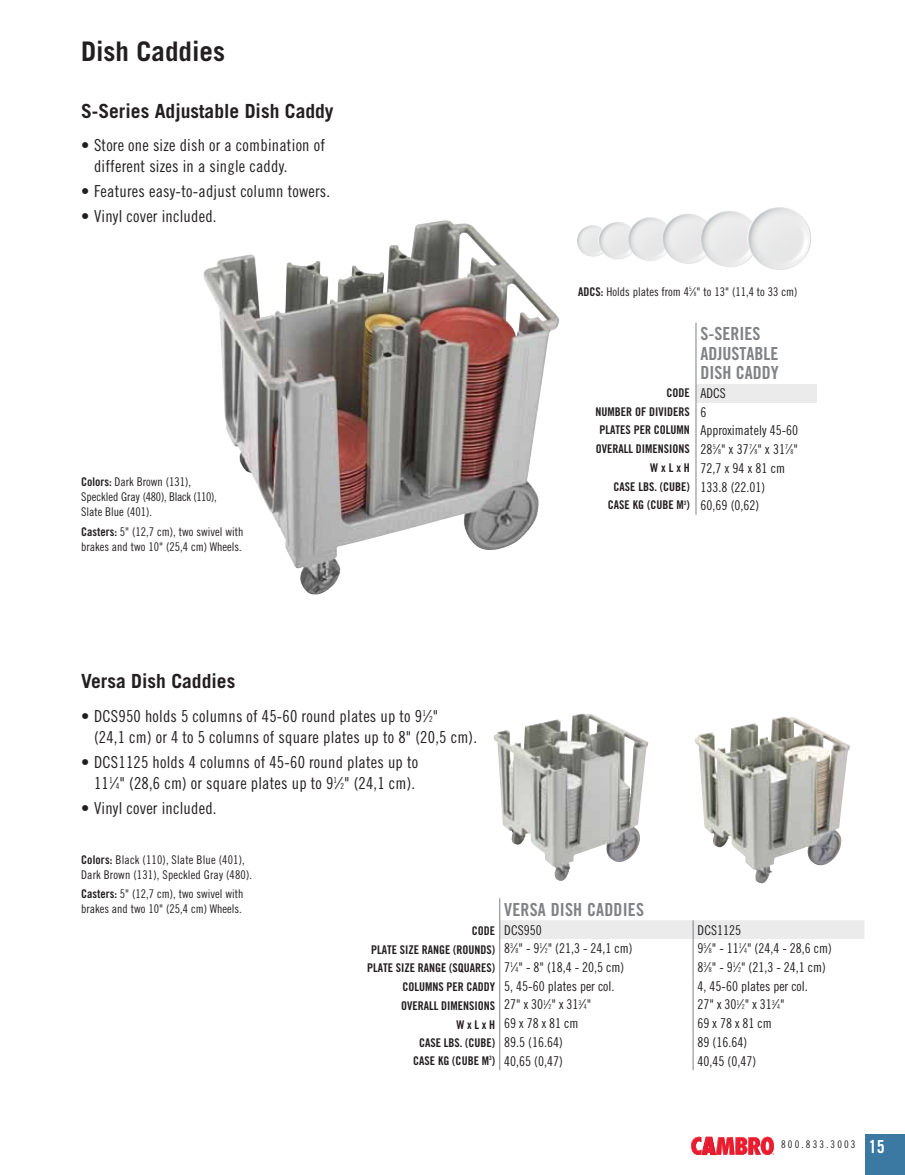
<style>
.page{position:relative;width:905px;height:1175px;background:#fff}
.page>*{position:absolute;margin:0;border:0;box-sizing:border-box;transform-origin:0 0}
.t1{font:700 27px "Trade Gothic";color:#231f20}
.t2{font:700 19.5px "Trade Gothic";color:#231f20}
.t3{font:18px/19.5px "Trade Gothic LT Std Bd Cn 20";color:#808285}
.t4{font:16.5px/21px "Trade Gothic LT Std Cn 18";letter-spacing:.015em;color:#231f20}
.t5{font:13.5px "Trade Gothic LT Std Cn 18";color:#231f20}
.t6{font:12px/15px "Trade Gothic LT Std Cn 18";color:#231f20}
.t7{font:12px/18.8px "Trade Gothic LT Std Bd Cn 20";color:#231f20}
.t8{font:10.5px "Trade Gothic LT Std Cn 18";letter-spacing:.2em;color:#231f20}
.s1{font-family:"Trade Gothic LT Std Bd Cn 20"}
.s2{font-size:6px}
.s3{font-family:"Trade Gothic LT Std Cn 18";font-size:13.5px}
.s4{font-family:"Trade Gothic LT Std Bd Cn 20";font-size:12px}
.s5{font-size:8.25px}
.s6{font-family:"Trade Gothic LT Std Cn 18";font-size:6.75px}
.s7{font-size:6.75px}
.s8{font-family:"Trade Gothic LT Std Bd Cn 20";font-size:18px;color:#fff}
</style>
<div class="page">
<img style="left:493px;top:713px;width:155px;height:168px">
<img style="left:694px;top:716px;width:156px;height:168px">
<img style="left:577px;top:225px;width:21px;height:32px">
<img style="left:598px;top:222px;width:29px;height:37px">
<img style="left:627px;top:217px;width:35px;height:44px">
<img style="left:662px;top:214px;width:38px;height:50px">
<img style="left:700px;top:211px;width:47px;height:56px">
<img style="left:747px;top:207px;width:64px;height:63px">
<img style="left:203px;top:220px;width:334px;height:375px">
<div style="left:865px;top:1134px;width:39px;height:40px;background:#3b79a2"></div>
<svg style="left:691px;top:1136px;width:83px;height:18px"></svg>
<div style="left:696px;top:384px;width:120px;height:18px;background:#ebebec"></div>
<hr style="left:695px;top:323px;width:1px;height:61px;background:#808285">
<svg style="left:695px;top:384px;width:1px;height:131px"></svg>
<svg style="left:499px;top:898px;width:365px;height:172px"></svg>
<h1 class="t1" style="left:81px;top:35px;width:146px">Dish Caddies</h1>
<p class="t2" style="left:81px;top:99px;width:254px">S-Series Adjustable Dish Caddy</p>
<p class="t4" style="left:94px;top:134px;width:232px;text-indent:-13px">• Store one size dish or a combination of different sizes in a single caddy.</p>
<p class="t4" style="left:81px;top:180px;width:251px">• Features easy-to-adjust column towers.</p>
<p class="t4" style="left:81px;top:206px;width:137px">• Vinyl cover included.</p>
<p class="t6" style="left:81px;top:474px;width:137px"><span class="s1">Colors:</span> Dark Brown (131),<br>Speckled Gray (480), Black (110),<br>Slate Blue (401).</p>
<p class="t6" style="left:81px;top:524px;width:164px"><span class="s1">Casters:</span> 5" (12,7 cm), two swivel with brakes and two 10" (25,4 cm) Wheels.</p>
<p class="t2" style="left:81px;top:669px;width:156px">Versa Dish Caddies</p>
<p class="t6" style="left:578px;top:284px;width:221px"><span class="s1">ADCS:</span> Holds plates from 4<sup>5</sup>⁄<span class="s2">8</span>" to 13" (11,4 to 33 cm)</p>
<p class="t3" style="left:700px;top:324px;width:80px">S-SERIES<br>ADjUSTABLE<br>DISH CADDY</p>
<p class="t7" style="left:595px;top:383px;width:132px;text-indent:71px">CODE <span class="s3">ADCS<br></span>NUMBER OF DIVIDERS <span class="s3">6</span></p>
<p class="t5" style="left:599px;top:422px;width:200px"><span class="s4">PLATES PER COLUMN</span> Approximately 45-60</p>
<p class="t7" style="left:595px;top:439px;width:204px">OVERALL DIMENSIONS <span class="s3">28</span><sup>5</sup><span class="s3">⁄</span><sub>8</sub><span class="s3">" x 37</span><sup>7</sup><span class="s3">⁄</span><sub>8</sub><span class="s3">" x 31</span><sup>7</sup><span class="s3">⁄</span><sub>8</sub><span class="s3">"</span></p>
<p class="t5" style="left:650px;top:460px;width:136px"><span class="s4">W x L x H</span> 72,7 x 94 x 81 cm</p>
<p class="t7" style="left:608px;top:477px;width:159px;text-align:center">CASE LBS. (CUBE) <span class="s3">133.8 (22.01)<br></span>CASE KG (CUBE M<sup>3</sup>) <span class="s3">60,69 (0,62)</span></p>
<p class="t4" style="left:94px;top:705px;width:384px;text-indent:-13px">• DCS950 holds 5 columns of 45-60 round plates up to 9<sup>1</sup>⁄<span class="s5">2</span>"<br>(24,1 cm) or 4 to 5 columns of square plates up to 8" (20,5 cm).</p>
<p class="t4" style="left:81px;top:751px;width:339px;text-align:right">• DCS1125 holds 4 columns of 45-60 round plates up to<br>11<sup>1</sup>⁄<span class="s5">4</span>" (28,6 cm) or square plates up to 9<sup>1</sup>⁄<span class="s5">2</span>" (24,1 cm).</p>
<p class="t4" style="left:81px;top:797px;width:137px">• Vinyl cover included.</p>
<p class="t6" style="left:81px;top:851px;width:173px"><span class="s1">Colors:</span> Black (110), Slate Blue (401),<br>Dark Brown (131), Speckled Gray (480).</p>
<p class="t6" style="left:81px;top:886px;width:164px"><span class="s1">Casters:</span> 5" (12,7 cm), two swivel with brakes and two 10" (25,4 cm) Wheels.</p>
<p class="t3" style="left:504px;top:899px;width:141px">VERSA DISH CADDIES</p>
<p class="t5" style="left:472px;top:921px;width:71px"><span class="s4">CODE</span> DCS950</p>
<p class="t5" style="left:697px;top:921px;width:45px">DCS1125</p>
<p class="t7" style="left:371px;top:940px;width:263px">PLATE SIZE RANGE (ROUNDS) <span class="s3">8</span><sup>3</sup><span class="s3">⁄</span><span class="s6">8</span><span class="s3">" - 9</span><sup>1</sup><span class="s3">⁄</span><span class="s6">2</span><span class="s3">" (21,3 - 24,1 cm)</span></p>
<p class="t5" style="left:697px;top:940px;width:136px">9<sup>5</sup>⁄<span class="s7">8</span>" - 11<sup>1</sup>⁄<span class="s7">4</span>" (24,4 - 28,6 cm)</p>
<p class="t7" style="left:367px;top:958px;width:258px">PLATE SIZE RANGE (SQUARES) <span class="s3">7</span><sup>1</sup><span class="s3">⁄</span><span class="s6">4</span><span class="s3">" - 8" (18,4 - 20,5 cm)</span></p>
<p class="t5" style="left:697px;top:959px;width:130px">8<sup>3</sup>⁄<span class="s7">8</span>" - 9<sup>1</sup>⁄<span class="s7">2</span>" (21,3 - 24,1 cm)</p>
<p class="t5" style="left:402px;top:977px;width:213px"><span class="s4">COLUMNS PER CADDY</span> 5, 45-60 plates per col.</p>
<p class="t5" style="left:697px;top:977px;width:112px">4, 45-60 plates per col.</p>
<p class="t7" style="left:401px;top:996px;width:191px">OVERALL DIMENSIONS <span class="s3">27" x 30</span><sup>1</sup><span class="s3">⁄</span><span class="s6">2</span><span class="s3">" x 31</span><sup>3</sup><span class="s3">⁄</span><span class="s6">4</span><span class="s3">"</span></p>
<p class="t5" style="left:697px;top:996px;width:88px">27" x 30<sup>1</sup>⁄<span class="s7">2</span>" x 31<sup>3</sup>⁄<span class="s7">4</span>"</p>
<p class="t5" style="left:456px;top:1015px;width:123px"><span class="s4">W x L x H</span> 69 x 78 x 81 cm</p>
<p class="t5" style="left:697px;top:1015px;width:76px">69 x 78 x 81 cm</p>
<p class="t7" style="left:419px;top:1033px;width:145px">CASE LBS. (CUBE) <span class="s3">89.5 (16.64)</span></p>
<p class="t5" style="left:697px;top:1034px;width:51px">89 (16.64)</p>
<p class="t7" style="left:413px;top:1050px;width:151px">CASE KG (CUBE M<sup>3</sup>) <span class="s3">40,65 (0,47)</span></p>
<p class="t5" style="left:697px;top:1052px;width:60px">40,45 (0,47)</p>
<p class="t8" style="left:781px;top:1138px;width:105px">800.833.3003 <span class="s8">15</span></p>
</div>
